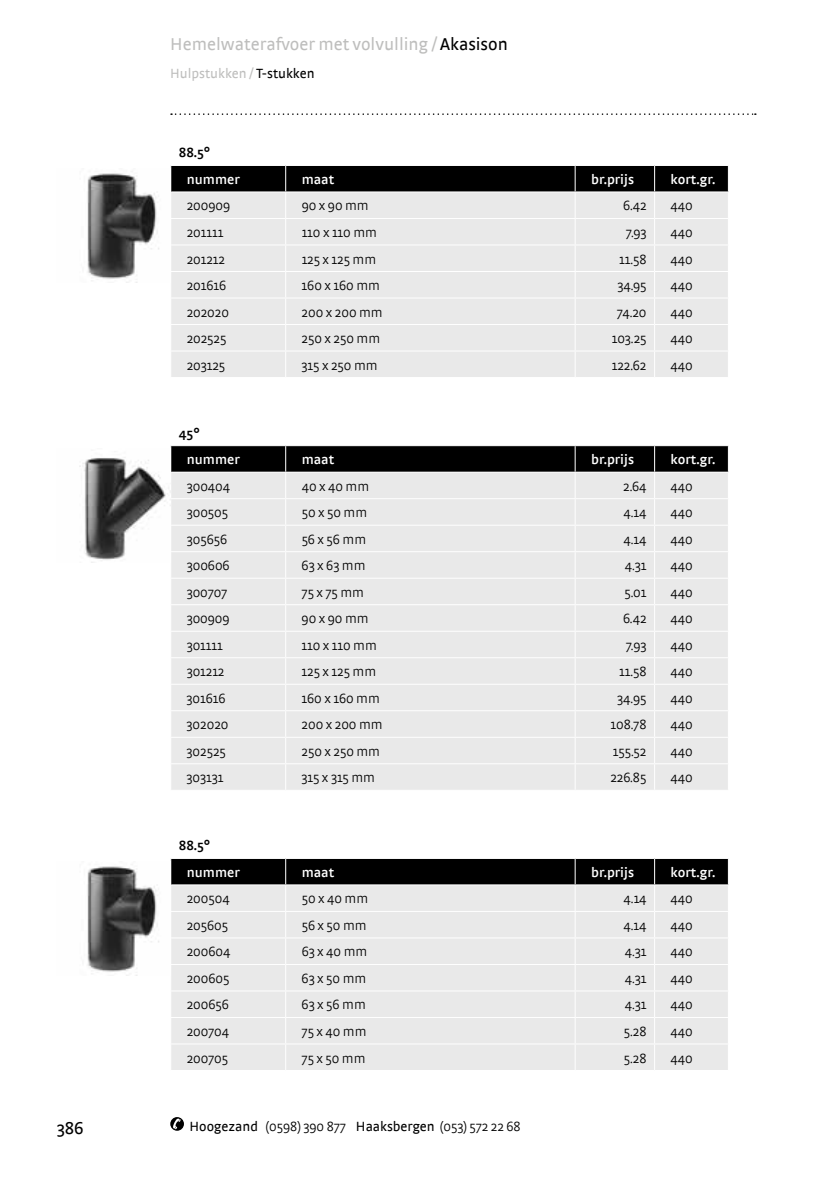
<style>
.page{position:relative;width:840px;height:1191px;background:#fff}
.page>*{position:absolute;margin:0;border:0;box-sizing:border-box;transform-origin:0 0}
.t1{font:18px "Strada";color:#bebebd}
.t2{font:18px "Strada";color:#000}
.t3{font:300 14px "Strada";color:#000}
.t4{font:600 14px "Strada";color:#fff}
.t5{font:14px "Strada";color:#bebebd}
.t6{font:600 14px "Strada";color:#000}
.s1{color:#000}
.s2{font-weight:400}
</style>
<div class="page">
<svg style="left:171px;top:113px;width:584px;height:2px"></svg>
<svg style="left:170px;top:1117px;width:14px;height:13px"></svg>
<svg style="left:173px;top:1118px;width:7px;height:11px"></svg>
<svg style="left:170px;top:165px;width:558px;height:212px;background:#cecece"></svg>
<hr style="left:654px;top:191px;width:74px;height:1px;background:#fff">
<img style="left:87px;top:173px;width:72px;height:108px">
<svg style="left:170px;top:446px;width:558px;height:344px;background:#d8d8d8"></svg>
<hr style="left:654px;top:472px;width:74px;height:1px;background:#fff">
<img style="left:79px;top:457px;width:90px;height:104px">
<svg style="left:170px;top:858px;width:558px;height:212px;background:#cecece"></svg>
<hr style="left:654px;top:884px;width:74px;height:1px;background:#fff">
<img style="left:87px;top:866px;width:72px;height:108px">
<p class="t1" style="left:170px;top:33px;width:339px">Hemelwaterafvoer met volvulling / <span class="s1">Akasison</span></p>
<p class="t5" style="left:170px;top:65px;width:146px">Hulpstukken / <span class="s1">T-stukken</span></p>
<p class="t6" style="left:179px;top:145px;width:33px">88.5°</p>
<p class="t4" style="left:187px;top:171px;width:55px">nummer</p>
<p class="t4" style="left:301px;top:171px;width:34px">maat</p>
<p class="t4" style="left:591px;top:171px;width:44px">br.prijs</p>
<p class="t4" style="left:670px;top:171px;width:46px">kort.gr.</p>
<p class="t3" style="left:187px;top:198px;width:45px">200909</p>
<p class="t3" style="left:301px;top:198px;width:68px">90 x 90 mm</p>
<p class="t3" style="left:623px;top:198px;width:25px">6.42</p>
<p class="t3" style="left:670px;top:198px;width:24px">440</p>
<p class="t3" style="left:187px;top:224px;width:38px">201111</p>
<p class="t3" style="left:301px;top:224px;width:77px">110 x 110 mm</p>
<p class="t3" style="left:625px;top:224px;width:22px">7.93</p>
<p class="t3" style="left:670px;top:224px;width:24px">440</p>
<p class="t3" style="left:187px;top:251px;width:40px">201212</p>
<p class="t3" style="left:301px;top:251px;width:76px">125 x 125 mm</p>
<p class="t3" style="left:619px;top:251px;width:29px">11.58</p>
<p class="t3" style="left:670px;top:251px;width:24px">440</p>
<p class="t3" style="left:187px;top:277px;width:41px">201616</p>
<p class="t3" style="left:301px;top:277px;width:80px">160 x 160 mm</p>
<p class="t3" style="left:617px;top:277px;width:31px">34.95</p>
<p class="t3" style="left:670px;top:277px;width:24px">440</p>
<p class="t3" style="left:187px;top:304px;width:44px">202020</p>
<p class="t3" style="left:301px;top:304px;width:83px">200 x 200 mm</p>
<p class="t3" style="left:616px;top:304px;width:31px">74.20</p>
<p class="t3" style="left:670px;top:304px;width:24px">440</p>
<p class="t3" style="left:186px;top:330px;width:41px">202525</p>
<p class="t3" style="left:301px;top:330px;width:80px">250 x 250 mm</p>
<p class="t3" style="left:611px;top:330px;width:36px">103.25</p>
<p class="t3" style="left:670px;top:330px;width:24px">440</p>
<p class="t3" style="left:186px;top:357px;width:40px">203125</p>
<p class="t3" style="left:301px;top:357px;width:77px">315 x 250 mm</p>
<p class="t3" style="left:611px;top:357px;width:36px">122.62</p>
<p class="t3" style="left:670px;top:357px;width:24px">440</p>
<p class="t6" style="left:179px;top:425px;width:22px">45°</p>
<p class="t4" style="left:187px;top:451px;width:55px">nummer</p>
<p class="t4" style="left:301px;top:451px;width:34px">maat</p>
<p class="t4" style="left:591px;top:451px;width:44px">br.prijs</p>
<p class="t4" style="left:670px;top:451px;width:46px">kort.gr.</p>
<p class="t3" style="left:187px;top:478px;width:45px">300404</p>
<p class="t3" style="left:301px;top:478px;width:69px">40 x 40 mm</p>
<p class="t3" style="left:623px;top:478px;width:25px">2.64</p>
<p class="t3" style="left:670px;top:478px;width:24px">440</p>
<p class="t3" style="left:187px;top:505px;width:43px">300505</p>
<p class="t3" style="left:301px;top:505px;width:67px">50 x 50 mm</p>
<p class="t3" style="left:623px;top:505px;width:24px">4.14</p>
<p class="t3" style="left:670px;top:505px;width:24px">440</p>
<p class="t3" style="left:187px;top:531px;width:42px">305656</p>
<p class="t3" style="left:301px;top:531px;width:66px">56 x 56 mm</p>
<p class="t3" style="left:623px;top:531px;width:24px">4.14</p>
<p class="t3" style="left:670px;top:531px;width:24px">440</p>
<p class="t3" style="left:187px;top:558px;width:44px">300606</p>
<p class="t3" style="left:301px;top:558px;width:65px">63 x 63 mm</p>
<p class="t3" style="left:624px;top:558px;width:23px">4.31</p>
<p class="t3" style="left:670px;top:558px;width:24px">440</p>
<p class="t3" style="left:187px;top:584px;width:42px">300707</p>
<p class="t3" style="left:301px;top:584px;width:64px">75 x 75 mm</p>
<p class="t3" style="left:624px;top:584px;width:23px">5.01</p>
<p class="t3" style="left:670px;top:584px;width:24px">440</p>
<p class="t3" style="left:186px;top:611px;width:44px">300909</p>
<p class="t3" style="left:301px;top:611px;width:68px">90 x 90 mm</p>
<p class="t3" style="left:622px;top:611px;width:25px">6.42</p>
<p class="t3" style="left:670px;top:611px;width:24px">440</p>
<p class="t3" style="left:186px;top:637px;width:37px">301111</p>
<p class="t3" style="left:301px;top:637px;width:77px">110 x 110 mm</p>
<p class="t3" style="left:625px;top:637px;width:22px">7.93</p>
<p class="t3" style="left:670px;top:637px;width:24px">440</p>
<p class="t3" style="left:186px;top:664px;width:39px">301212</p>
<p class="t3" style="left:301px;top:664px;width:76px">125 x 125 mm</p>
<p class="t3" style="left:618px;top:664px;width:29px">11.58</p>
<p class="t3" style="left:670px;top:664px;width:24px">440</p>
<p class="t3" style="left:186px;top:690px;width:40px">301616</p>
<p class="t3" style="left:301px;top:690px;width:80px">160 x 160 mm</p>
<p class="t3" style="left:617px;top:690px;width:31px">34.95</p>
<p class="t3" style="left:670px;top:690px;width:24px">440</p>
<p class="t3" style="left:186px;top:717px;width:43px">302020</p>
<p class="t3" style="left:301px;top:717px;width:83px">200 x 200 mm</p>
<p class="t3" style="left:610px;top:717px;width:37px">108.78</p>
<p class="t3" style="left:670px;top:717px;width:24px">440</p>
<p class="t3" style="left:186px;top:743px;width:41px">302525</p>
<p class="t3" style="left:301px;top:743px;width:80px">250 x 250 mm</p>
<p class="t3" style="left:612px;top:743px;width:35px">155.52</p>
<p class="t3" style="left:670px;top:743px;width:24px">440</p>
<p class="t3" style="left:186px;top:770px;width:38px">303131</p>
<p class="t3" style="left:301px;top:770px;width:75px">315 x 315 mm</p>
<p class="t3" style="left:610px;top:770px;width:37px">226.85</p>
<p class="t3" style="left:670px;top:770px;width:24px">440</p>
<p class="t6" style="left:179px;top:837px;width:33px">88.5°</p>
<p class="t4" style="left:187px;top:864px;width:55px">nummer</p>
<p class="t4" style="left:301px;top:864px;width:34px">maat</p>
<p class="t4" style="left:591px;top:864px;width:44px">br.prijs</p>
<p class="t4" style="left:670px;top:864px;width:46px">kort.gr.</p>
<p class="t3" style="left:187px;top:891px;width:44px">200504</p>
<p class="t3" style="left:301px;top:891px;width:68px">50 x 40 mm</p>
<p class="t3" style="left:623px;top:891px;width:24px">4.14</p>
<p class="t3" style="left:670px;top:891px;width:24px">440</p>
<p class="t3" style="left:187px;top:917px;width:43px">205605</p>
<p class="t3" style="left:301px;top:917px;width:66px">56 x 50 mm</p>
<p class="t3" style="left:623px;top:917px;width:24px">4.14</p>
<p class="t3" style="left:670px;top:917px;width:24px">440</p>
<p class="t3" style="left:187px;top:944px;width:45px">200604</p>
<p class="t3" style="left:301px;top:944px;width:67px">63 x 40 mm</p>
<p class="t3" style="left:624px;top:944px;width:23px">4.31</p>
<p class="t3" style="left:670px;top:944px;width:24px">440</p>
<p class="t3" style="left:187px;top:970px;width:44px">200605</p>
<p class="t3" style="left:301px;top:970px;width:66px">63 x 50 mm</p>
<p class="t3" style="left:624px;top:970px;width:23px">4.31</p>
<p class="t3" style="left:670px;top:970px;width:24px">440</p>
<p class="t3" style="left:187px;top:997px;width:44px">200656</p>
<p class="t3" style="left:301px;top:997px;width:66px">63 x 56 mm</p>
<p class="t3" style="left:624px;top:997px;width:23px">4.31</p>
<p class="t3" style="left:670px;top:997px;width:24px">440</p>
<p class="t3" style="left:186px;top:1023px;width:44px">200704</p>
<p class="t3" style="left:301px;top:1023px;width:66px">75 x 40 mm</p>
<p class="t3" style="left:623px;top:1023px;width:24px">5.28</p>
<p class="t3" style="left:670px;top:1023px;width:24px">440</p>
<p class="t3" style="left:186px;top:1050px;width:43px">200705</p>
<p class="t3" style="left:301px;top:1050px;width:65px">75 x 50 mm</p>
<p class="t3" style="left:623px;top:1050px;width:24px">5.28</p>
<p class="t3" style="left:670px;top:1050px;width:24px">440</p>
<p class="t2" style="left:57px;top:1118px;width:28px">386</p>
<p class="t3" style="left:189px;top:1118px;width:332px"><span class="s2">Hoogezand</span> (0598) 390 877 <span class="s2">Haaksbergen</span> (053) 572 22 68</p>
</div>
